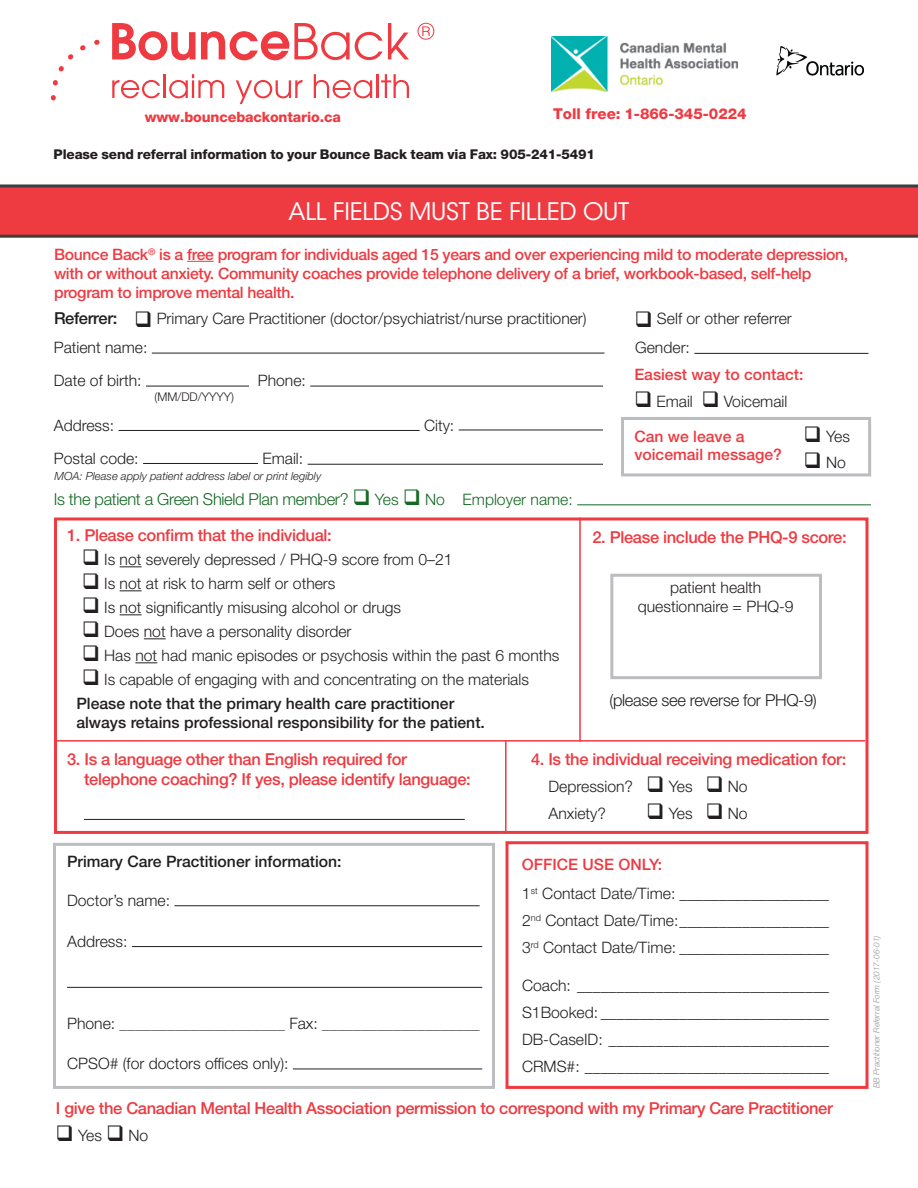
<style>
.page{position:relative;width:918px;height:1188px;background:#fff}
.page>*{position:absolute;margin:0;border:0;box-sizing:border-box;transform-origin:0 0}
.t1{font:24px "ITC Avant Garde Std";letter-spacing:-.01em;color:#fff}
.t2{font:500 16.5px/19.8px "Helvetica Neue LT Std";letter-spacing:-.02em;color:#ee3a41}
.t3{font:300 16.5px "Helvetica Neue LT Std";letter-spacing:-.02em;color:#146924}
.t4{font:300 16.5px "Helvetica Neue LT Std";letter-spacing:-.02em;color:#231f20}
.t5{font:300 15.75px/18.9px "Helvetica Neue LT Std";color:#231f20;text-align:center}
.t6{font:500 15.75px/18.9px "Helvetica Neue LT Std";letter-spacing:-.02em;color:#ee3a41}
.t7{font:500 15.75px/18.9px "Helvetica Neue LT Std";color:#231f20}
.t8{font:500 15.75px "Helvetica Neue LT Std";color:#ee3a41}
.t9{font:300 15.75px "Helvetica Neue LT Std";color:#57585a}
.t10{font:800 15px "Helvetica Neue LT Std";color:#ee3a41}
.t11{font:800 14.25px "Helvetica Neue LT Std";letter-spacing:-.01em;color:#ee3a41}
.t12{font:800 13.5px "Helvetica Neue LT Std";letter-spacing:-.01em;color:#231f20}
.t13{font:300 12px "Helvetica Neue LT Std";color:#231f20}
.t14{font:italic 300 11.25px "Helvetica Neue LT Std";color:#231f20}
.t15{font:italic 300 8.25px "Helvetica Neue LT Std";color:#939598}
.s1{font-weight:500;font-size:16.5px}
.s2{font-size:15.75px}
.s3{color:#231f20}
</style>
<div class="page">
<div style="left:621px;top:417px;width:250px;height:59px;border:3px solid #bcbdc0"></div>
<svg style="left:187px;top:261px;width:27px;height:1px"></svg>
<div style="left:53px;top:843px;width:442px;height:246px;border:3px solid #bcbdc0"></div>
<hr style="left:174px;top:905px;width:306px;height:1px;background:#231f20">
<hr style="left:132px;top:946px;width:350px;height:1px;background:#231f20">
<hr style="left:67px;top:987px;width:415px;height:1px;background:#231f20">
<hr style="left:293px;top:1069px;width:189px;height:1px;background:#231f20">
<hr style="left:152px;top:353px;width:453px;height:1px;background:#231f20">
<hr style="left:694px;top:353px;width:175px;height:1px;background:#231f20">
<hr style="left:146px;top:386px;width:103px;height:1px;background:#231f20">
<hr style="left:310px;top:386px;width:293px;height:1px;background:#231f20">
<hr style="left:119px;top:430px;width:301px;height:1px;background:#231f20">
<hr style="left:459px;top:430px;width:144px;height:1px;background:#231f20">
<hr style="left:143px;top:463px;width:115px;height:1px;background:#231f20">
<hr style="left:308px;top:464px;width:295px;height:1px;background:#231f20">
<svg style="left:505px;top:841px;width:364px;height:248px"></svg>
<svg style="left:0;top:184px;width:918px;height:54px;background:#da3d43"></svg>
<svg style="left:54px;top:517px;width:815px;height:317px"></svg>
<svg style="left:120px;top:566px;width:22px;height:1px"></svg>
<svg style="left:120px;top:590px;width:22px;height:1px"></svg>
<svg style="left:120px;top:614px;width:22px;height:1px"></svg>
<svg style="left:144px;top:638px;width:22px;height:1px"></svg>
<svg style="left:135px;top:662px;width:22px;height:1px"></svg>
<hr style="left:57px;top:740px;width:808px;height:2px;background:#ee3a41">
<div style="left:610px;top:574px;width:212px;height:105px;border:3px solid #bcbdc0"></div>
<hr style="left:84px;top:819px;width:381px;height:1px;background:#231f20">
<hr style="left:579px;top:518px;width:2px;height:224px;background:#ee3a41">
<hr style="left:505px;top:741px;width:2px;height:93px;background:#ee3a41">
<hr style="left:577px;top:504px;width:294px;height:1px;background:#146924">
<img style="left:776px;top:46px;width:88px;height:30px">
<img style="left:552px;top:36px;width:186px;height:55px">
<svg style="left:51px;top:40px;width:49px;height:60px"></svg>
<svg style="left:112px;top:80px;width:48px;height:18px"></svg>
<hr style="left:164px;top:74px;width:2px;height:24px;background:#ee3a41">
<svg style="left:169px;top:74px;width:55px;height:24px"></svg>
<svg style="left:236px;top:80px;width:67px;height:24px"></svg>
<svg style="left:314px;top:74px;width:58px;height:24px"></svg>
<hr style="left:376px;top:74px;width:3px;height:24px;background:#ee3a41">
<svg style="left:381px;top:74px;width:28px;height:24px"></svg>
<svg style="left:112px;top:23px;width:297px;height:37px"></svg>
<svg style="left:418px;top:23px;width:16px;height:17px"></svg>
<p class="t11" style="left:145px;top:109px;width:198px">www.bouncebackontario.ca</p>
<p class="t10" style="left:553px;top:105px;width:195px">Toll free: 1-866-345-0224</p>
<p class="t12" style="left:54px;top:146px;width:543px">Please send referral information to your Bounce Back team via Fax: 905-241-5491</p>
<p class="t1" style="left:289px;top:197px;width:342px">ALL FIELDS MUST BE FILLED OUT</p>
<p class="t6" style="left:54px;top:245px;width:796px">Bounce Back<sup>®</sup> is a free program for individuals aged 15 years and over experiencing mild to moderate depression, with or without anxiety. Community coaches provide telephone delivery of a brief, workbook-based, self-help program to improve mental health.</p>
<p class="t5" style="left:54px;top:309px;width:534px"><span class="s1">Referrer:</span> ❑ Primary Care Practitioner (doctor/psychiatrist/nurse practitioner)</p>
<p class="t5" style="left:635px;top:309px;width:158px">❑ Self or other referrer</p>
<p class="t5" style="left:54px;top:338px;width:95px">Patient name:</p>
<p class="t5" style="left:635px;top:338px;width:56px">Gender:</p>
<p class="t5" style="left:54px;top:371px;width:89px">Date of birth:</p>
<p class="t5" style="left:258px;top:371px;width:50px">Phone:</p>
<p class="t13" style="left:154px;top:389px;width:81px">(MM/DD/YYYY)</p>
<p class="t5" style="left:54px;top:415px;width:62px">Address:</p>
<p class="t5" style="left:424px;top:415px;width:32px">City:</p>
<p class="t5" style="left:54px;top:448px;width:86px">Postal code:</p>
<p class="t5" style="left:262px;top:448px;width:42px">Email:</p>
<p class="t8" style="left:634px;top:365px;width:171px">Easiest way to contact:</p>
<p class="t5" style="left:634px;top:392px;width:155px">❑ Email ❑ Voicemail</p>
<p class="t8" style="left:634px;top:427px;width:112px">Can we leave a</p>
<p class="t5" style="left:804px;top:426px;width:48px">❑ Yes</p>
<p class="t8" style="left:634px;top:445px;width:149px">voicemail message?</p>
<p class="t5" style="left:804px;top:452px;width:43px">❑ No</p>
<p class="t14" style="left:54px;top:469px;width:268px">MOA: Please apply patient address label or print legibly</p>
<p class="t3" style="left:54px;top:489px;width:521px">Is the patient a Green Shield Plan member? ❑ <span class="s2">Yes</span> ❑ <span class="s2">No Employer name:</span></p>
<p class="t2" style="left:67px;top:525px;width:266px">1. Please confirm that the individual:</p>
<p class="t5" style="left:82px;top:550px;width:372px">❑ Is not severely depressed / PHQ-9 score from 0–21</p>
<p class="t5" style="left:82px;top:574px;width:255px">❑ Is not at risk to harm self or others</p>
<p class="t5" style="left:82px;top:598px;width:321px">❑ Is not significantly misusing alcohol or drugs</p>
<p class="t5" style="left:82px;top:622px;width:271px">❑ Does not have a personality disorder</p>
<p class="t5" style="left:82px;top:646px;width:479px">❑ Has not had manic episodes or psychosis within the past 6 months</p>
<p class="t5" style="left:82px;top:670px;width:448px">❑ Is capable of engaging with and concentrating on the materials</p>
<p class="t2" style="left:592px;top:527px;width:256px">2. Please include the PHQ-9 score:</p>
<p class="t5" style="left:638px;top:577px;width:157px">patient health questionnaire = PHQ-9</p>
<p class="t7" style="left:76px;top:693px;width:410px">Please note that the primary health care practitioner always retains professional responsibility for the patient.</p>
<p class="t2" style="left:84px;top:749px;width:388px;text-indent:-17px">3. Is a language other than English required for telephone coaching? If yes, please identify language:</p>
<p class="t7" style="left:67px;top:852px;width:276px">Primary Care Practitioner information:</p>
<p class="t5" style="left:67px;top:891px;width:104px">Doctor’s name:</p>
<p class="t5" style="left:67px;top:932px;width:62px">Address:</p>
<p class="t9" style="left:67px;top:1013px;width:414px"><span class="s3">Phone:</span> _____________________ <span class="s3">Fax:</span> ____________________</p>
<p class="t5" style="left:67px;top:1054px;width:223px">CPSO# (for doctors offices only):</p>
<p class="t4" style="left:609px;top:690px;width:209px">(please see reverse for PHQ-9)</p>
<p class="t2" style="left:531px;top:749px;width:317px">4. Is the individual receiving medication for:</p>
<p class="t5" style="left:549px;top:777px;width:201px">Depression? ❑ Yes ❑ No</p>
<p class="t5" style="left:549px;top:804px;width:59px">Anxiety?</p>
<p class="t5" style="left:647px;top:804px;width:103px">❑ Yes ❑ No</p>
<p class="t8" style="left:522px;top:855px;width:142px">OFFICE USE ONLY:</p>
<p class="t5" style="left:522px;top:884px;width:309px">1<sup>st</sup> Contact Date/Time: ___________________</p>
<p class="t5" style="left:522px;top:911px;width:309px">2<sup>nd</sup> Contact Date/Time:___________________</p>
<p class="t5" style="left:522px;top:938px;width:309px">3<sup>rd</sup> Contact Date/Time: ___________________</p>
<p class="t5" style="left:522px;top:975px;width:309px">Coach: ________________________________</p>
<p class="t5" style="left:522px;top:1002px;width:309px">S1Booked: _____________________________</p>
<p class="t5" style="left:522px;top:1029px;width:309px">DB-CaseID: ____________________________</p>
<p class="t5" style="left:522px;top:1056px;width:309px">CRMS#: _______________________________</p>
<p class="t2" style="left:56px;top:1098px;width:778px">I give the Canadian Mental Health Association permission to correspond with my Primary Care Practitioner</p>
<p class="t5" style="left:56px;top:1126px;width:94px">❑ Yes ❑ No</p>
<p class="t15" style="left:872px;top:1088px;width:155px;rotate:-90deg">BB Practitioner Referral Form (2017-06-01)</p>
</div>
